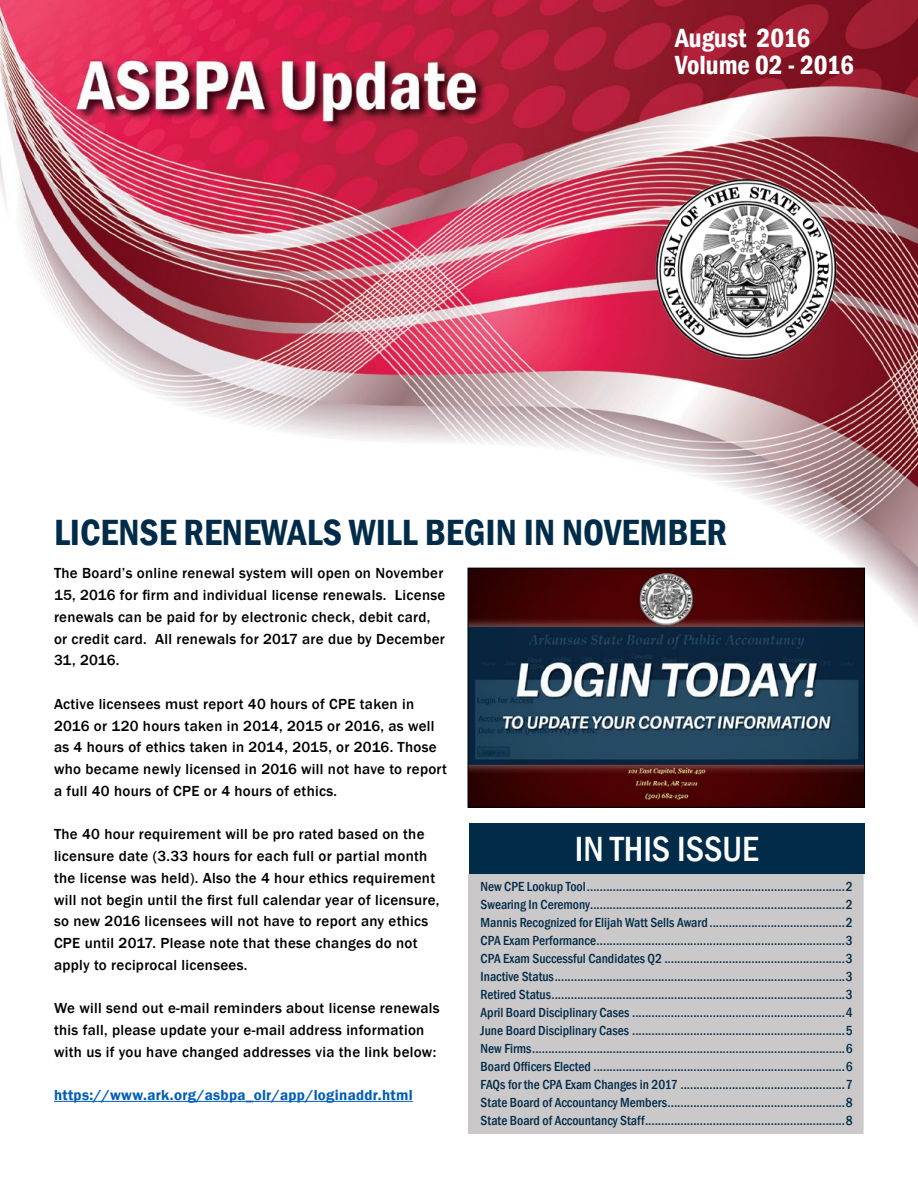
<style>
.page{position:relative;width:918px;height:1188px;background:#fff}
.page>*{position:absolute;margin:0;border:0;box-sizing:border-box;transform-origin:0 0}
.t1{font:600 condensed 37.5px "Franklin Gothic";color:#002b49}
.t2{font:500 condensed 36px "Franklin Gothic";color:#fff}
.t3{font:600 condensed 27px/27px "Franklin Gothic";color:#fff}
.t4{font:500 15px/21.8px "Franklin Gothic";letter-spacing:.02em;color:#000}
.t5{font:600 15px "Franklin Gothic";letter-spacing:.02em;color:#005db9}
.t6{font:500 condensed 13.5px/18px "Franklin Gothic";color:#002b49;text-align:justify}
</style>
<div class="page">
<img style="left:0;top:0;width:918px;height:667px">
<img style="left:654px;top:177px;width:185px;height:185px">
<div style="left:468px;top:874px;width:396px;height:260px;background:#cac8c8"></div>
<hr style="left:54px;top:1101px;width:359px;height:1px;background:#005db9">
<div style="left:469px;top:823px;width:396px;height:51px;background:#002b49"></div>
<img style="left:470px;top:570px;width:393px;height:236px">
<div style="left:468px;top:568px;width:397px;height:240px;border:1px solid #000"></div>
<h3 class="t3" style="left:675px;top:26px;width:180px">August 2016<br>Volume 02 - 2016</h3>
<h1 class="t1" style="left:54px;top:517px;width:674px">LICENSE RENEWALS WILL BEGIN IN NOVEMBER</h1>
<p class="t4" style="left:54px;top:563px;width:393px">The Board’s online renewal system will open on November 15, 2016 for firm and individual license renewals. License renewals can be paid for by electronic check, debit card, or credit card. All renewals for 2017 are due by December 31, 2016.</p>
<p class="t4" style="left:54px;top:693px;width:395px">Active licensees must report 40 hours of CPE taken in 2016 or 120 hours taken in 2014, 2015 or 2016, as well as 4 hours of ethics taken in 2014, 2015, or 2016. Those who became newly licensed in 2016 will not have to report a full 40 hours of CPE or 4 hours of ethics.</p>
<p class="t4" style="left:54px;top:824px;width:387px">The 40 hour requirement will be pro rated based on the licensure date (3.33 hours for each full or partial month the license was held). Also the 4 hour ethics requirement will not begin until the first full calendar year of licensure, so new 2016 licensees will not have to report any ethics CPE until 2017. Please note that these changes do not apply to reciprocal licensees.</p>
<p class="t4" style="left:54px;top:998px;width:387px">We will send out e-mail reminders about license renewals this fall, please update your e-mail address information with us if you have changed addresses via the link below:</p>
<p class="t5" style="left:54px;top:1089px;width:360px">https://www.ark.org/asbpa_olr/app/loginaddr.html</p>
<h2 class="t2" style="left:575px;top:834px;width:185px">IN THIS ISSUE</h2>
<p class="t6" style="left:481px;top:878px;width:374px">New CPE Lookup Tool ................................................................................2<br>Swearing In Ceremony ...............................................................................2<br>Mannis Recognized for Elijah Watt Sells Award ..........................................2<br>CPA Exam Performance .............................................................................3<br>CPA Exam Successful Candidates Q2 ........................................................3<br>Inactive Status ..........................................................................................3<br>Retired Status ...........................................................................................3<br>April Board Disciplinary Cases ..................................................................4<br>June Board Disciplinary Cases ..................................................................5<br>New Firms .................................................................................................6<br>Board Officers Elected ..............................................................................6<br>FAQs for the CPA Exam Changes in 2017 ...................................................7<br>State Board of Accountancy Members .......................................................8<br>State Board of Accountancy Staff ..............................................................8</p>
</div>
